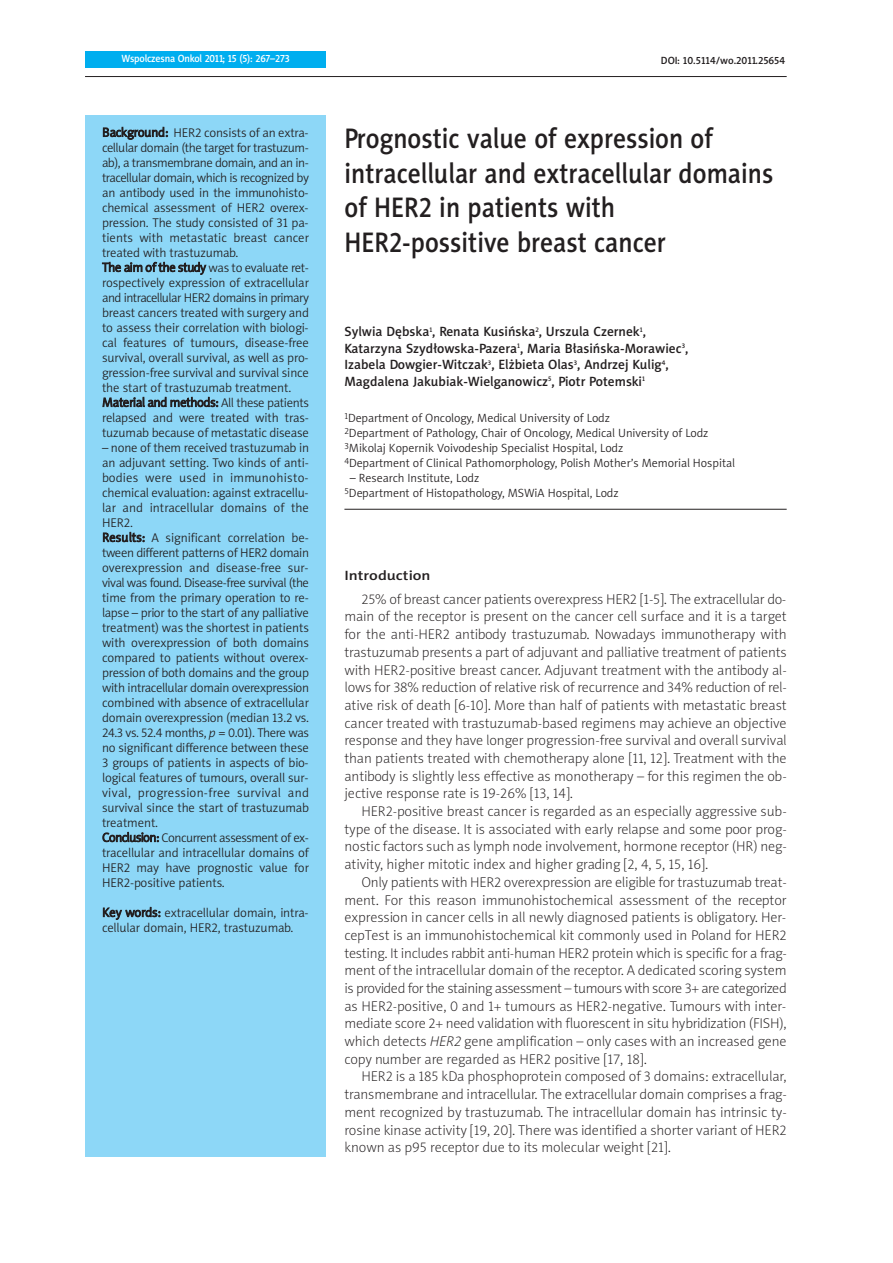
<style>
.page{position:relative;width:893px;height:1263px;background:#fff}
.page>*{position:absolute;margin:0;border:0;box-sizing:border-box;transform-origin:0 0}
.t1{font:28.5px/34.5px "Naomi Sans EFNPS Medium";color:#231f20;scale:.9 1}
.t2{font:14.25px/17.7px "Naomi Sans EFNPS Thin";color:#231f20;text-align:justify}
.t3{font:13.5px/16.5px "Naomi Sans EFNPS Medium";color:#231f20}
.t4{font:13.5px "Naomi Sans EFNPS Medium";color:#231f20;scale:1.2 1}
.t5{font:12.75px/15px "Naomi Sans EFNPS Light";letter-spacing:-.01em;color:#231f20}
.t6{font:12px/15px "Naomi Sans EFNPS Light";color:#231f20}
.t7{font:10.5px "Naomi Sans EFNPS Medium";letter-spacing:-.015em;color:#fff;scale:.95 1}
.t8{font:10.5px "Naomi Sans EFNPS Medium";color:#231f20}
.s1{font-style:italic}
</style>
<div class="page">
<div style="left:85px;top:115px;width:241px;height:1042px;background:#8dd7f7"></div>
<div style="left:85px;top:51px;width:241px;height:16px;background:#00aeef"></div>
<hr style="left:85px;top:76px;width:702px;height:1px;background:#231f20">
<hr style="left:344px;top:509px;width:443px;height:1px;background:#231f20">
<p class="t7" style="left:121px;top:54px;width:179px">Wspolczesna Onkol 2011; 15 (5): 267–273</p>
<p class="t5" style="left:102px;top:126px;width:208px">Background: HER2 consists of an extra&shy;cellular domain (the target for trastuzum&shy;ab), a transmembrane domain, and an in&shy;tracellular domain, which is recognized by an antibody used in the immunohisto&shy;chemical assessment of HER2 overex&shy;pression. The study consisted of 31 pa&shy;tients with metastatic breast cancer treated with trastuzumab.<br>The aim of the study was to evaluate ret&shy;rospectively expression of extracellular and intracellular HER2 domains in primary breast cancers treated with surgery and to assess their correlation with biologi&shy;cal features of tumours, disease-free survival, overall survival, as well as pro&shy;gression-free survival and survival since the start of trastuzumab treatment.<br>Material and methods: All these patients relapsed and were treated with tras&shy;tuzumab because of metastatic disease</p>
<p class="t5" style="left:102px;top:441px;width:208px">– none of them received trastuzumab in an adjuvant setting. Two kinds of anti&shy;bodies were used in immunohisto&shy;chemical evaluation: against extracellu&shy;lar and intracellular domains of the HER2.<br>Results: A significant correlation be&shy;tween different patterns of HER2 domain overexpression and disease-free sur&shy;vival was found. Disease-free survival (the time from the primary operation to re&shy;lapse – prior to the start of any palliative treatment) was the shortest in patients with overexpression of both domains compared to patients without overex&shy;pression of both domains and the group with intracellular domain overexpression combined with absence of extracellular domain overexpression (median 13.2 vs.<br>24.3 vs. 52.4 months, <span class="s1">p</span> = 0.01). There was no significant difference between these 3 groups of patients in aspects of bio&shy;logical features of tumours, overall sur&shy;vival, progression-free survival and survival since the start of trastuzumab treatment.<br>Conclusion: Concurrent assessment of ex&shy;tracellular and intracellular domains of HER2 may have prognostic value for HER2-positive patients.</p>
<p class="t5" style="left:102px;top:906px;width:208px">Key words: extracellular domain, intra&shy;cellular domain, HER2, trastuzumab.</p>
<p class="t8" style="left:661px;top:56px;width:126px">DOI: 10.5114/wo.2011.25654</p>
<h1 class="t1" style="left:344px;top:124px;width:478px">Prognostic value of expression of intracellular and extracellular domains of HER2 in patients with<br>HER2-possitive breast cancer</h1>
<p class="t3" style="left:344px;top:325px;width:345px">Sylwia Dębska<sup>1</sup>, Renata Kusińska<sup>2</sup>, Urszula Czernek<sup>1</sup>, Katarzyna Szydłowska-Pazera<sup>1</sup>, Maria Błasińska-Morawiec<sup>3</sup>, Izabela Dowgier-Witczak<sup>3</sup>, Elżbieta Olas<sup>3</sup>, Andrzej Kulig<sup>4</sup>, Magdalena Jakubiak-Wielganowicz<sup>5</sup>, Piotr Potemski<sup>1</sup></p>
<p class="t6" style="left:344px;top:412px;width:392px"><sup>1</sup>Department of Oncology, Medical University of Lodz<br><sup>2</sup>Department of Pathology, Chair of Oncology, Medical University of Lodz <sup>3</sup>Mikolaj Kopernik Voivodeship Specialist Hospital, Lodz<br><sup>4</sup>Department of Clinical Pathomorphology, Polish Mother’s Memorial Hospital</p>
<p class="t6" style="left:344px;top:472px;width:276px;text-indent:5px">– Research Institute, Lodz<br><sup>5</sup>Department of Histopathology, MSWiA Hospital, Lodz</p>
<p class="t4" style="left:344px;top:570px;width:73px">Introduction</p>
<p class="t2" style="left:344px;top:591px;width:444px;text-indent:17px">25% of breast cancer patients overexpress HER2 [1-5]. The extracellular do&shy;main of the receptor is present on the cancer cell surface and it is a target for the anti-HER2 antibody trastuzumab. Nowadays immunotherapy with trastuzumab presents a part of adjuvant and palliative treatment of patients with HER2-positive breast cancer. Adjuvant treatment with the antibody al&shy;lows for 38% reduction of relative risk of recurrence and 34% reduction of rel&shy;ative risk of death [6-10]. More than half of patients with metastatic breast cancer treated with trastuzumab-based regimens may achieve an objective response and they have longer progression-free survival and overall survival than patients treated with chemotherapy alone [11, 12]. Treatment with the antibody is slightly less effective as monotherapy – for this regimen the ob&shy;jective response rate is 19-26% [13, 14].</p>
<p class="t2" style="left:344px;top:804px;width:444px;text-indent:17px">HER2-positive breast cancer is regarded as an especially aggressive sub&shy;type of the disease. It is associated with early relapse and some poor prog&shy;nostic factors such as lymph node involvement, hormone receptor (HR) neg&shy;ativity, higher mitotic index and higher grading [2, 4, 5, 15, 16].</p>
<p class="t2" style="left:344px;top:874px;width:444px;text-indent:17px">Only patients with HER2 overexpression are eligible for trastuzumab treat&shy;ment. For this reason immunohistochemical assessment of the receptor expression in cancer cells in all newly diagnosed patients is obligatory. Her&shy;cepTest is an immunohistochemical kit commonly used in Poland for HER2 testing. It includes rabbit anti-human HER2 protein which is specific for a frag&shy;ment of the intracellular domain of the receptor. A dedicated scoring system is provided for the staining assessment – tumours with score 3+ are categorized as HER2-positive, 0 and 1+ tumours as HER2-negative. Tumours with inter&shy;mediate score 2+ need validation with fluorescent in situ hybridization (FISH), which detects <span class="s1">HER2</span> gene amplification – only cases with an increased gene copy number are regarded as HER2 positive [17, 18].</p>
<p class="t2" style="left:344px;top:1069px;width:444px;text-indent:17px">HER2 is a 185 kDa phosphoprotein composed of 3 domains: extracellular, transmembrane and intracellular. The extracellular domain comprises a frag&shy;ment recognized by trastuzumab. The intracellular domain has intrinsic ty&shy;rosine kinase activity [19, 20]. There was identified a shorter variant of HER2 known as p95 receptor due to its molecular weight [21].</p>
</div>
